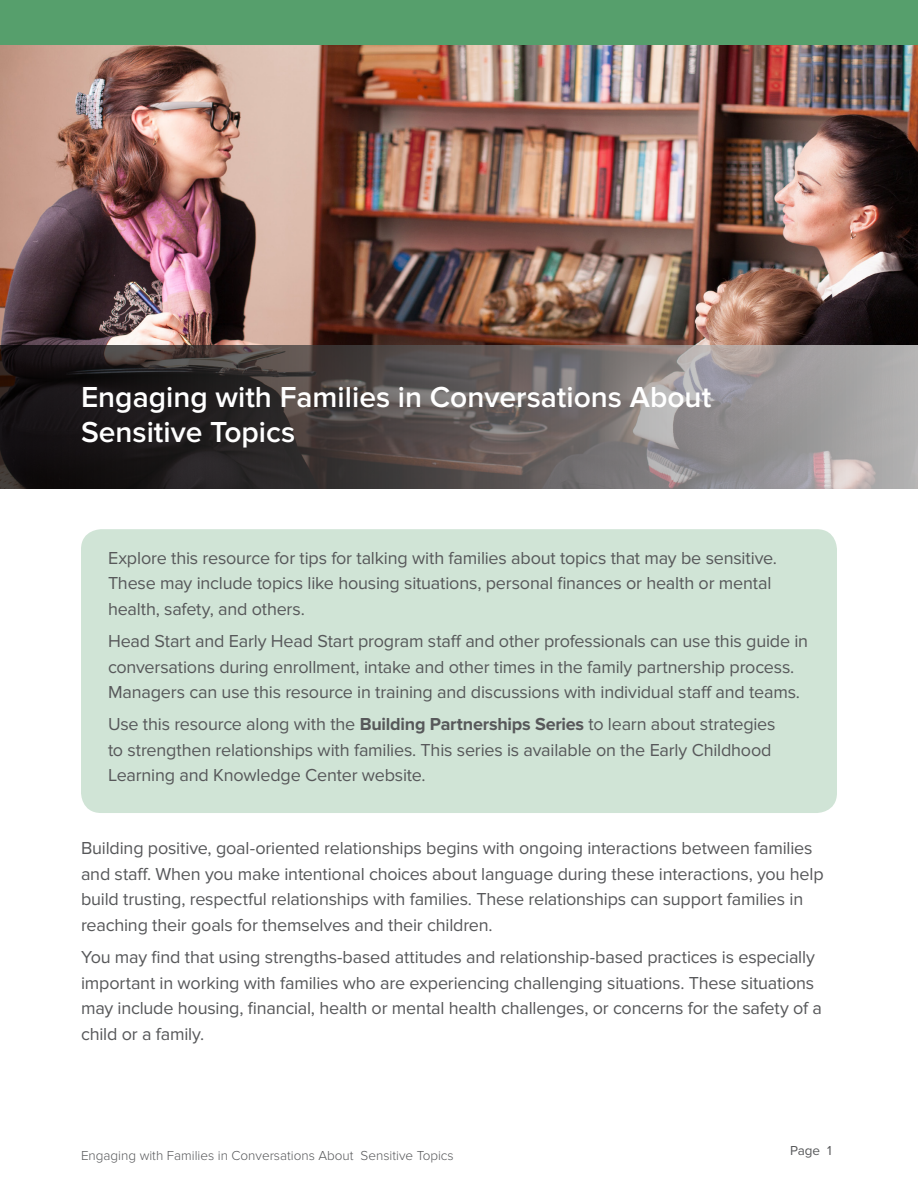
<style>
.page{position:relative;width:918px;height:1188px;background:#fff}
.page>*{position:absolute;margin:0;border:0;box-sizing:border-box;transform-origin:0 0}
.t1{font:600 30px/34.5px "Proxima Nova";color:#fff}
.t2{font:18px/25.5px "Proxima Nova";letter-spacing:-.01em;color:#57585a}
.t3{font:300 13.5px "Proxima Nova";color:#57585a}
.t4{font:13.5px "Proxima Nova";color:#57585a}
.s1{font-weight:700}
</style>
<div class="page">
<div style="left:0;top:0;width:918px;height:45px;background:#569f6c"></div>
<img style="left:0;top:46px;width:918px;height:299px">
<svg style="left:0;top:345px;width:918px;height:143px;background:#5f5a5b"></svg>
<div style="left:81px;top:529px;width:756px;height:284px;background:#d0e4d6;border-radius:20px"></div>
<p class="t1" style="left:81px;top:380px;width:632px">Engaging with Families in Conversations About<br>Sensitive Topics</p>
<p class="t2" style="left:108px;top:545px;width:671px">Explore this resource for tips for talking with families about topics that may be sensitive.<br>These may include topics like housing situations, personal finances or health or mental health, safety, and others.</p>
<p class="t2" style="left:108px;top:629px;width:702px">Head Start and Early Head Start program staff and other professionals can use this guide in conversations during enrollment, intake and other times in the family partnership process.<br>Managers can use this resource in training and discussions with individual staff and teams.</p>
<p class="t2" style="left:108px;top:712px;width:669px">Use this resource along with the <span class="s1">Building Partnerships Series</span> to learn about strategies to strengthen relationships with families. This series is available on the Early Childhood<br>Learning and Knowledge Center website.</p>
<p class="t2" style="left:81px;top:836px;width:744px">Building positive, goal-oriented relationships begins with ongoing interactions between families and staff. When you make intentional choices about language during these interactions, you help build trusting, respectful relationships with families. These relationships can support families in reaching their goals for themselves and their children.</p>
<p class="t2" style="left:81px;top:945px;width:743px">You may find that using strengths-based attitudes and relationship-based practices is especially important in working with families who are experiencing challenging situations. These situations may include housing, financial, health or mental health challenges, or concerns for the safety of a child or a family.</p>
<p class="t3" style="left:81px;top:1147px;width:374px">Engaging with Families in Conversations About Sensitive Topics</p>
<p class="t4" style="left:790px;top:1143px;width:43px">Page 1</p>
</div>
